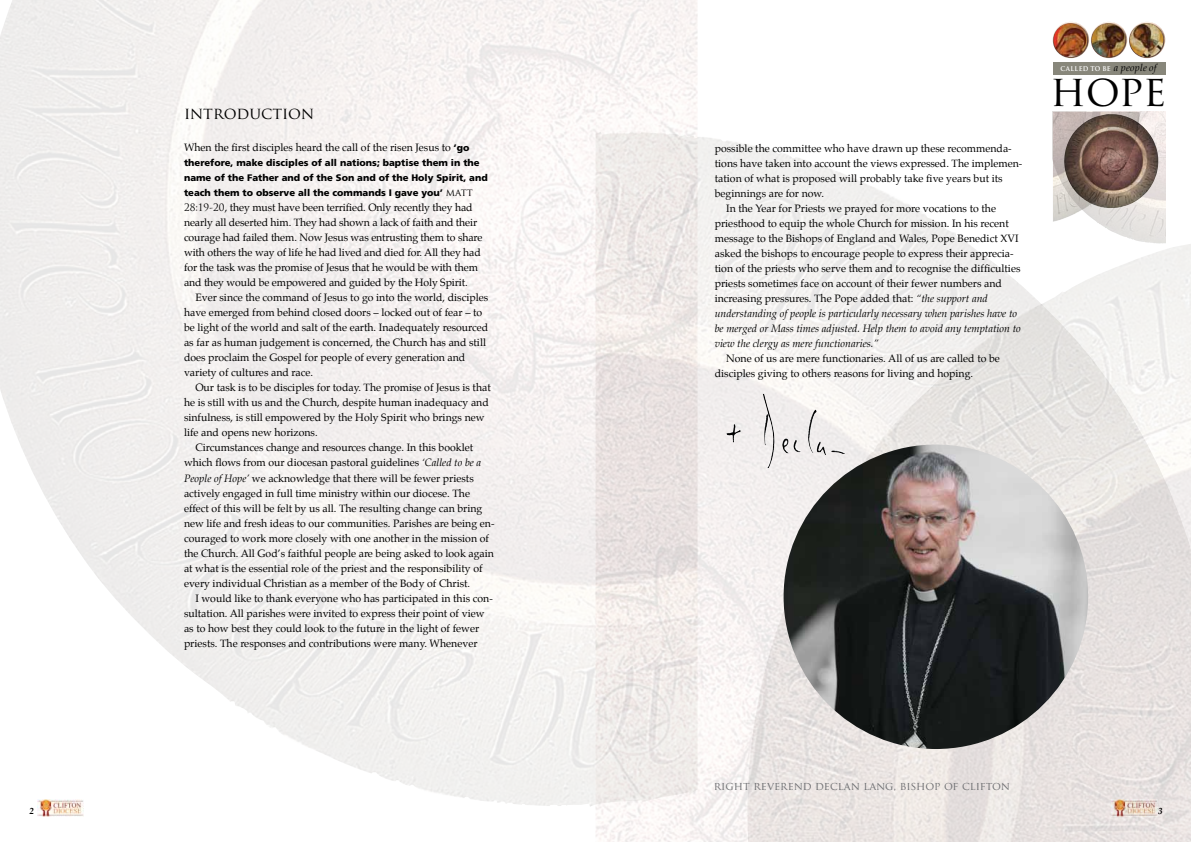
<style>
.page{position:relative;width:1191px;height:842px;background:#fff}
.page>*{position:absolute;margin:0;border:0;box-sizing:border-box;transform-origin:0 0}
.t1{font:42.5px "Trajan Pro";color:#000}
.t2{font:16px "Trajan Pro";color:#000}
.t3{font:11px "Trajan Pro";color:#6d6e71}
.t4{font:10.5px/15px "Palatino";color:#000}
.t5{font:italic 10.5px "Palatino";color:#000}
.t6{font:900 9.5px/15px "Frutiger";color:#000}
.t7{font:italic 700 9px "Palatino";color:#000}
.t8{font:700 7.5px "Trajan Pro";letter-spacing:.05em;color:#fff;scale:.9 1}
.s1{font-family:"Frutiger";font-weight:900;font-size:9.5px}
.s2{font-family:"Trajan Pro";font-weight:400;font-size:10px}
.s3{font-family:"Trajan Pro";font-size:10px}
.s4{font-style:italic}
.s5{font-family:"Palatino";font-weight:400;font-style:italic;font-size:10px;color:#000}
</style>
<div class="page">
<img style="left:0;top:0;width:595px;height:807px">
<img style="left:37px;top:799px;width:46px;height:17px">
<img style="left:596px;top:131px;width:595px;height:711px">
<img style="left:595px;top:0;width:102px;height:805px">
<div style="left:1053px;top:62px;width:112px;height:13px;background:#88877b"></div>
<img style="left:1053px;top:112px;width:112px;height:131px">
<img style="left:1061px;top:114px;width:100px;height:94px">
<img style="left:1129px;top:22px;width:36px;height:36px;border-radius:18px">
<img style="left:1129px;top:23px;width:34px;height:34px;border-radius:17px">
<img style="left:1052px;top:22px;width:37px;height:36px;border-radius:18px">
<img style="left:1053px;top:23px;width:34px;height:34px;border-radius:17px">
<img style="left:1090px;top:22px;width:37px;height:36px;border-radius:18px">
<img style="left:1091px;top:23px;width:34px;height:34px;border-radius:17px">
<img style="left:1111px;top:799px;width:46px;height:17px">
<img style="left:783px;top:444px;width:305px;height:305px;border-radius:152px">
<img style="left:726px;top:394px;width:119px;height:74px">
<p class="t7" style="left:29px;top:804px;width:6px">2</p>
<h2 class="t2" style="left:184px;top:103px;width:131px">INTRODUCTION</h2>
<p class="t4" style="left:184px;top:140px;width:287px">When the first disciples heard the call of the risen Jesus to <span class="s1">‘go</span></p>
<p class="t6" style="left:184px;top:155px;width:305px">therefore, make disciples of all nations; baptise them in the name of the Father and of the Son and of the Holy Spirit, and teach them to observe all the commands I gave you’ <span class="s2">MATT</span></p>
<p class="t4" style="left:184px;top:200px;width:300px"><span class="s3">28:19-20</span>, they must have been terrified. Only recently they had nearly all deserted him. They had shown a lack of faith and their courage had failed them. Now Jesus was entrusting them to share with others the way of life he had lived and died for. All they had for the task was the promise of Jesus that he would be with them and they would be empowered and guided by the Holy Spirit.</p>
<p class="t4" style="left:184px;top:290px;width:306px;text-indent:11px">Ever since the command of Jesus to go into the world, disciples have emerged from behind closed doors – locked out of fear – to be light of the world and salt of the earth. Inadequately resourced as far as human judgement is concerned, the Church has and still does proclaim the Gospel for people of every generation and variety of cultures and race.</p>
<p class="t4" style="left:195px;top:380px;width:297px">Our task is to be disciples for today. The promise of Jesus is that</p>
<p class="t4" style="left:184px;top:395px;width:306px">he is still with us and the Church, despite human inadequacy and</p>
<p class="t4" style="left:184px;top:410px;width:302px">sinfulness, is still empowered by the Holy Spirit who brings new</p>
<p class="t4" style="left:184px;top:425px;width:135px">life and opens new horizons.</p>
<p class="t4" style="left:195px;top:440px;width:279px">Circumstances change and resources change. In this booklet</p>
<p class="t4" style="left:184px;top:455px;width:299px">which flows from our diocesan pastoral guidelines <span class="s4">‘Called to be a</span></p>
<p class="t4" style="left:184px;top:470px;width:291px"><span class="s4">People of Hope’</span> we acknowledge that there will be fewer priests</p>
<p class="t4" style="left:184px;top:485px;width:287px">actively engaged in full time ministry within our diocese. The</p>
<p class="t4" style="left:184px;top:500px;width:300px">effect of this will be felt by us all. The resulting change can bring</p>
<p class="t4" style="left:184px;top:515px;width:312px">new life and fresh ideas to our communities. Parishes are being en-</p>
<p class="t4" style="left:184px;top:530px;width:306px">couraged to work more closely with one another in the mission of</p>
<p class="t4" style="left:184px;top:545px;width:311px">the Church. All God’s faithful people are being asked to look again</p>
<p class="t4" style="left:184px;top:560px;width:300px">at what is the essential role of the priest and the responsibility of</p>
<p class="t4" style="left:184px;top:575px;width:288px">every individual Christian as a member of the Body of Christ.</p>
<p class="t4" style="left:195px;top:590px;width:299px">I would like to thank everyone who has participated in this con-</p>
<p class="t4" style="left:184px;top:605px;width:302px">sultation. All parishes were invited to express their point of view</p>
<p class="t4" style="left:184px;top:620px;width:297px">as to how best they could look to the future in the light of fewer</p>
<p class="t4" style="left:184px;top:635px;width:295px">priests. The responses and contributions were many. Whenever</p>
<p class="t4" style="left:715px;top:140px;width:298px">possible the committee who have drawn up these recommenda-</p>
<p class="t4" style="left:715px;top:155px;width:309px">tions have taken into account the views expressed. The implemen-</p>
<p class="t4" style="left:715px;top:170px;width:289px">tation of what is proposed will probably take five years but its</p>
<p class="t4" style="left:715px;top:185px;width:111px">beginnings are for now.</p>
<p class="t4" style="left:726px;top:200px;width:271px">In the Year for Priests we prayed for more vocations to the</p>
<p class="t4" style="left:715px;top:215px;width:295px">priesthood to equip the whole Church for mission. In his recent</p>
<p class="t4" style="left:715px;top:230px;width:305px">message to the Bishops of England and Wales, Pope Benedict XVI</p>
<p class="t4" style="left:715px;top:245px;width:300px">asked the bishops to encourage people to express their apprecia-</p>
<p class="t4" style="left:715px;top:260px;width:307px">tion of the priests who serve them and to recognise the difficulties</p>
<p class="t4" style="left:715px;top:275px;width:289px">priests sometimes face on account of their fewer numbers and</p>
<p class="t4" style="left:715px;top:290px;width:274px">increasing pressures. The Pope added that: <span class="s4">“the support and</span></p>
<p class="t5" style="left:715px;top:305px;width:304px">understanding of people is particularly necessary when parishes have to</p>
<p class="t5" style="left:715px;top:320px;width:307px">be merged or Mass times adjusted. Help them to avoid any temptation to</p>
<p class="t5" style="left:715px;top:335px;width:165px">view the clergy as mere functionaries.”</p>
<p class="t4" style="left:715px;top:350px;width:287px;text-indent:11px">None of us are mere functionaries. All of us are called to be disciples giving to others reasons for living and hoping.</p>
<p class="t8" style="left:1060px;top:64px;width:108px">CALLED TO BE <span class="s5">a people of</span></p>
<h1 class="t1" style="left:1050px;top:64px;width:118px">HOPE</h1>
<p class="t3" style="left:714px;top:779px;width:297px">RIGHT REVEREND DECLAN LANG, BISHOP OF CLIFTON</p>
<p class="t7" style="left:1158px;top:804px;width:6px">3</p>
</div>
